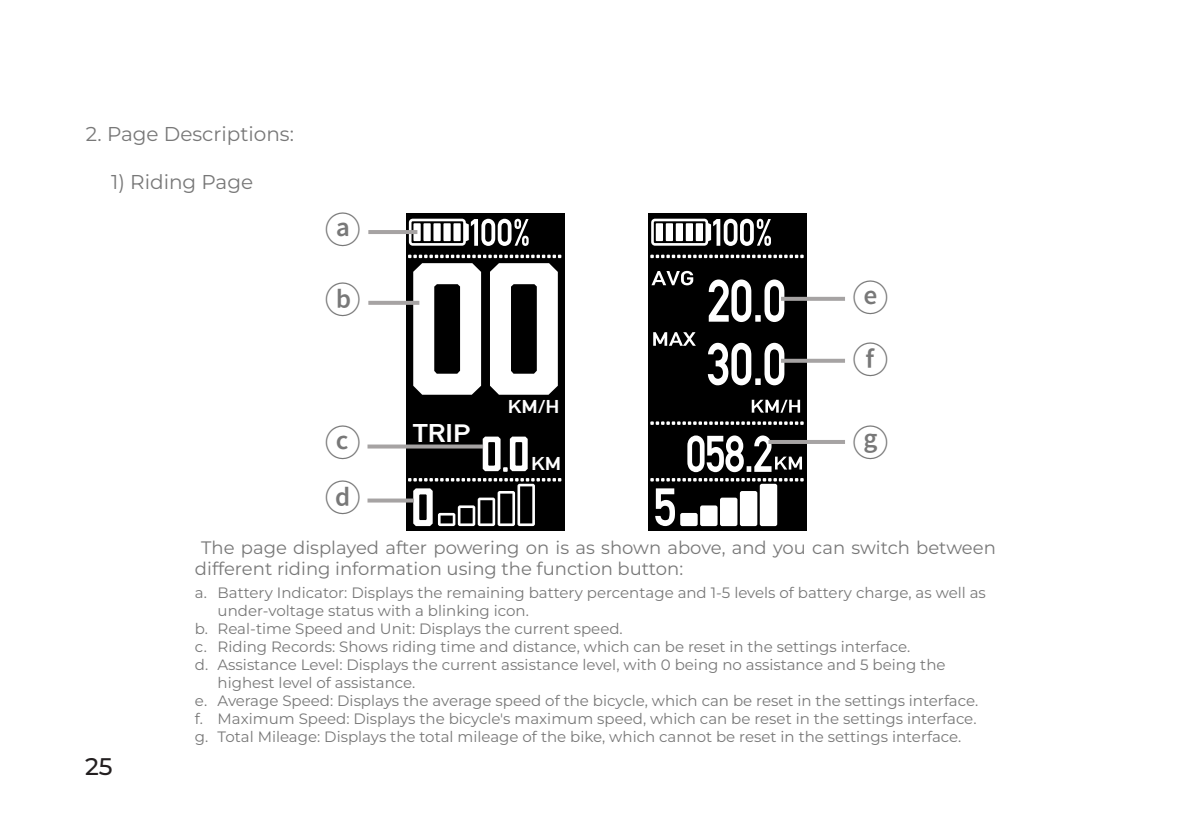
<style>
.page{position:relative;width:1191px;height:840px;background:#fff}
.page>*{position:absolute;margin:0;border:0;box-sizing:border-box;transform-origin:0 0}
.abc{font:500 36px "Noto Sans Hans";color:#787878}
.t1{font:25px "Alte DIN1451 Mittelschriftgepraegt";color:#fff;scale:1.17 1}
.t2{font:500 24px "Montserrat";color:#231f20}
.페이지별_작은숫자_제목{font:20px "Montserrat";color:#787878}
.페이지별_점제목후_내용{font:20px "Montserrat";color:#787878}
.t3{font:18.2px "Alte DIN1451 Mittelschriftgepraegt";color:#fff;scale:1.2 1}
.페이지별_작은숫자_제목-2{font:18px/21.6px "Montserrat";color:#787878}
.t4{font:15px/18px "Montserrat";color:#787878}
</style>
<div class="page">
<div style="left:406px;top:213px;width:158px;height:317px;background:#000"></div>
<svg style="left:409px;top:218px;width:119px;height:28px"></svg>
<svg style="left:408px;top:254px;width:153px;height:140px"></svg>
<svg style="left:483px;top:436px;width:44px;height:35px"></svg>
<svg style="left:408px;top:478px;width:153px;height:47px"></svg>
<div style="left:648px;top:213px;width:158px;height:317px;background:#000"></div>
<svg style="left:651px;top:218px;width:120px;height:28px"></svg>
<svg style="left:751px;top:399px;width:49px;height:13px"></svg>
<svg style="left:653px;top:332px;width:43px;height:13px"></svg>
<svg style="left:651px;top:271px;width:42px;height:14px"></svg>
<svg style="left:650px;top:254px;width:153px;height:4px"></svg>
<svg style="left:650px;top:478px;width:153px;height:3px"></svg>
<svg style="left:650px;top:421px;width:153px;height:3px"></svg>
<div style="left:680px;top:512px;width:17px;height:14px;background:#fff;border-radius:2px"></div>
<div style="left:700px;top:505px;width:17px;height:21px;background:#fff;border-radius:2px"></div>
<div style="left:720px;top:497px;width:17px;height:29px;background:#fff;border-radius:2px"></div>
<div style="left:740px;top:490px;width:17px;height:36px;background:#fff;border-radius:2px"></div>
<div style="left:760px;top:483px;width:17px;height:43px;background:#fff;border-radius:2px"></div>
<svg style="left:708px;top:279px;width:76px;height:43px"></svg>
<svg style="left:708px;top:342px;width:76px;height:43px"></svg>
<svg style="left:687px;top:435px;width:115px;height:37px"></svg>
<svg style="left:655px;top:488px;width:20px;height:37px"></svg>
<hr style="left:368px;top:230px;width:49px;height:4px;background:#a6a3a3">
<svg style="left:781px;top:296px;width:64px;height:4px"></svg>
<svg style="left:781px;top:358px;width:64px;height:4px"></svg>
<svg style="left:768px;top:439px;width:77px;height:4px"></svg>
<svg style="left:368px;top:300px;width:51px;height:4px"></svg>
<svg style="left:367px;top:444px;width:116px;height:4px"></svg>
<svg style="left:367px;top:498px;width:47px;height:4px"></svg>
<p class="페이지별_작은숫자_제목" style="left:86px;top:121px;width:209px">2. Page Descriptions:</p>
<p class="페이지별_점제목후_내용" style="left:111px;top:168px;width:143px">1) Riding Page</p>
<p class="abc" style="left:325px;top:209px;width:37px">ⓐ</p>
<p class="abc" style="left:325px;top:279px;width:37px">ⓑ</p>
<p class="abc" style="left:325px;top:422px;width:37px">ⓒ</p>
<p class="abc" style="left:325px;top:477px;width:37px">ⓓ</p>
<h2 class="t1" style="left:413px;top:418px;width:50px">TRIP</h2>
<p class="t3" style="left:508px;top:395px;width:44px">KM/H</p>
<p class="t3" style="left:531px;top:452px;width:27px">KM</p>
<p class="abc" style="left:852px;top:277px;width:37px">ⓔ</p>
<p class="abc" style="left:852px;top:340px;width:37px">ⓕ</p>
<p class="abc" style="left:852px;top:422px;width:37px">ⓖ</p>
<p class="페이지별_작은숫자_제목-2" style="left:195px;top:535px;width:802px;text-indent:6px">The page displayed after powering on is as shown above, and you can switch between different riding information using the function button:</p>
<h3 class="t2" style="left:85px;top:750px;width:29px">25</h3>
<p class="t4" style="left:218px;top:583px;width:770px;text-indent:-23px">a. Battery Indicator: Displays the remaining battery percentage and 1-5 levels of battery charge, as well as under-voltage status with a blinking icon.</p>
<p class="t4" style="left:195px;top:619px;width:429px">b. Real-time Speed and Unit: Displays the current speed.</p>
<p class="t4" style="left:195px;top:637px;width:717px">c. Riding Records: Shows riding time and distance, which can be reset in the settings interface.</p>
<p class="t4" style="left:218px;top:655px;width:729px;text-indent:-23px">d. Assistance Level: Displays the current assistance level, with 0 being no assistance and 5 being the highest level of assistance.</p>
<p class="t4" style="left:195px;top:691px;width:785px">e. Average Speed: Displays the average speed of the bicycle, which can be reset in the settings interface.</p>
<p class="t4" style="left:195px;top:709px;width:783px">f. Maximum Speed: Displays the bicycle's maximum speed, which can be reset in the settings interface.</p>
<p class="t4" style="left:195px;top:727px;width:768px">g. Total Mileage: Displays the total mileage of the bike, which cannot be reset in the settings interface.</p>
</div>
